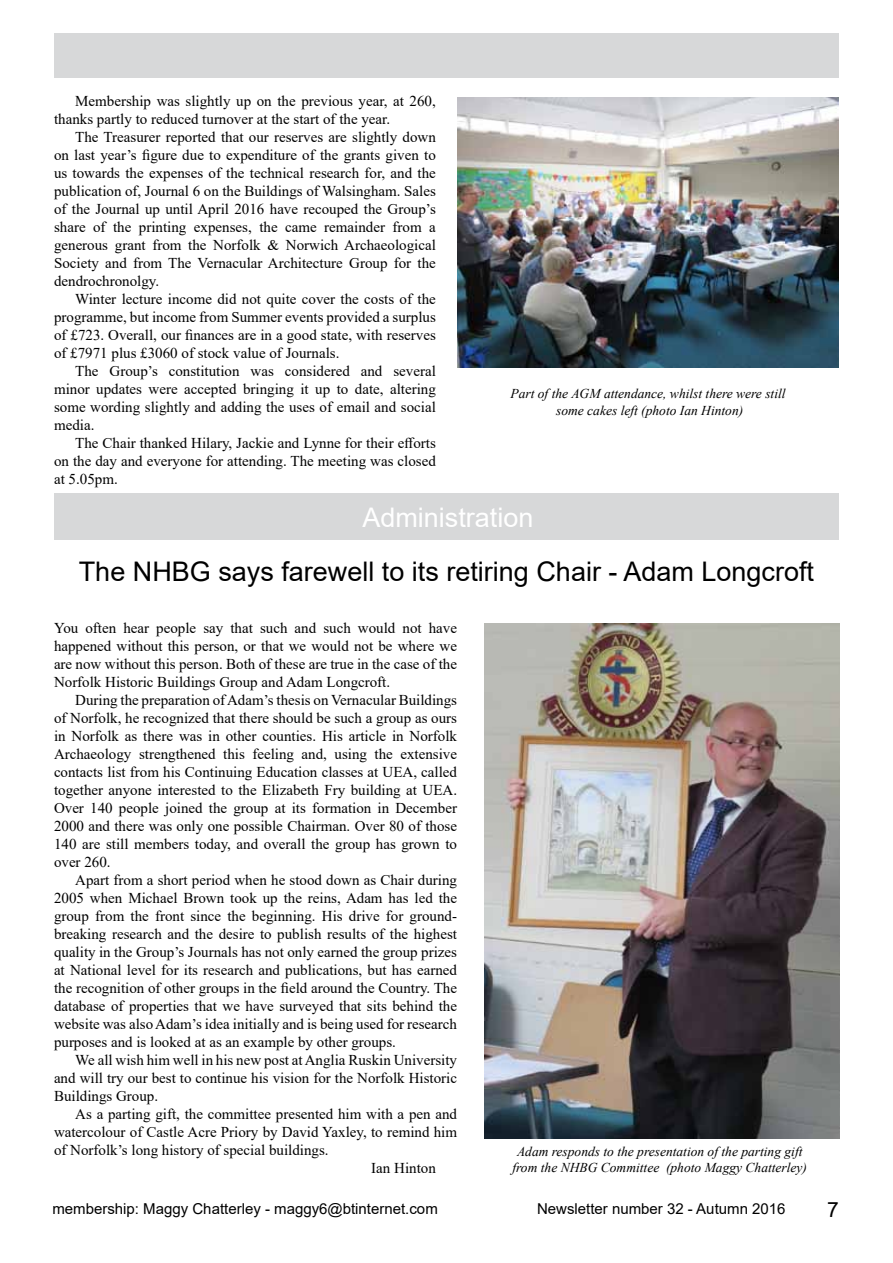
<style>
.page{position:relative;width:893px;height:1263px;background:#fff}
.page>*{position:absolute;margin:0;border:0;box-sizing:border-box;transform-origin:0 0}
.t1{font:27px "Arial";color:#000}
.t2{font:27px "Arial";color:#fff}
.t3{font:21px "Arial";color:#000}
.t4{font:15px/18px "Times New Roman";color:#000;text-align:justify}
.t5{font:15px "Arial";color:#000}
.t6{font:italic 13.5px/16.2px "Times New Roman";color:#000;text-align:center}
</style>
<div class="page">
<div style="left:54px;top:33px;width:785px;height:44px;background:#d7d8d9"></div>
<img style="left:485px;top:623px;width:354px;height:515px">
<div style="left:54px;top:493px;width:785px;height:47px;background:#d7d8d9"></div>
<img style="left:457px;top:98px;width:382px;height:269px">
<p class="t4" style="left:54px;top:92px;width:383px;text-indent:21px">Membership was slightly up on the previous year, at 260, thanks partly to reduced turnover at the start of the year.</p>
<p class="t4" style="left:54px;top:128px;width:383px;text-indent:21px">The Treasurer reported that our reserves are slightly down on last year’s figure due to expenditure of the grants given to us towards the expenses of the technical research for, and the publication of, Journal 6 on the Buildings of Walsingham. Sales of the Journal up until April 2016 have recouped the Group’s share of the printing expenses, the came remainder from a generous grant from the Norfolk &amp; Norwich Archaeological Society and from The Vernacular Architecture Group for the dendrochronolgy.</p>
<p class="t4" style="left:54px;top:290px;width:383px;text-indent:21px">Winter lecture income did not quite cover the costs of the programme, but income from Summer events provided a surplus of £723. Overall, our finances are in a good state, with reserves of £7971 plus £3060 of stock value of Journals.</p>
<p class="t4" style="left:54px;top:362px;width:383px;text-indent:21px">The Group’s constitution was considered and several minor updates were accepted bringing it up to date, altering some wording slightly and adding the uses of email and social media.</p>
<p class="t4" style="left:54px;top:434px;width:383px;text-indent:21px">The Chair thanked Hilary, Jackie and Lynne for their efforts on the day and everyone for attending. The meeting was closed at 5.05pm.</p>
<p class="t6" style="left:510px;top:385px;width:277px">Part of the AGM attendance, whilst there were still some cakes left (photo Ian Hinton)</p>
<h1 class="t2" style="left:362px;top:499px;width:173px">Administration</h1>
<h1 class="t1" style="left:79px;top:553px;width:737px">The NHBG says farewell to its retiring Chair - Adam Longcroft</h1>
<p class="t4" style="left:54px;top:618px;width:405px">You often hear people say that such and such would not have happened without this person, or that we would not be where we are now without this person. Both of these are true in the case of the Norfolk Historic Buildings Group and Adam Longcroft.</p>
<p class="t4" style="left:54px;top:690px;width:405px;text-indent:21px">During the preparation of Adam’s thesis on Vernacular Buildings of Norfolk, he recognized that there should be such a group as ours in Norfolk as there was in other counties. His article in Norfolk Archaeology strengthened this feeling and, using the extensive contacts list from his Continuing Education classes at UEA, called together anyone interested to the Elizabeth Fry building at UEA.<br>Over 140 people joined the group at its formation in December 2000 and there was only one possible Chairman. Over 80 of those 140 are still members today, and overall the group has grown to over 260.</p>
<p class="t4" style="left:54px;top:870px;width:405px;text-indent:21px">Apart from a short period when he stood down as Chair during 2005 when Michael Brown took up the reins, Adam has led the group from the front since the beginning. His drive for ground&shy;breaking research and the desire to publish results of the highest quality in the Group’s Journals has not only earned the group prizes at National level for its research and publications, but has earned the recognition of other groups in the field around the Country. The database of properties that we have surveyed that sits behind the website was also Adam’s idea initially and is being used for research purposes and is looked at as an example by other groups.</p>
<p class="t4" style="left:54px;top:1050px;width:405px;text-indent:21px">We all wish him well in his new post at Anglia Ruskin University and will try our best to continue his vision for the Norfolk Historic Buildings Group.</p>
<p class="t4" style="left:75px;top:1104px;width:383px">As a parting gift, the committee presented him with a pen and</p>
<p class="t4" style="left:54px;top:1122px;width:405px">watercolour of Castle Acre Priory by David Yaxley, to remind him</p>
<p class="t4" style="left:54px;top:1140px;width:276px">of Norfolk’s long history of special buildings.</p>
<p class="t4" style="left:371px;top:1158px;width:66px">Ian Hinton</p>
<p class="t6" style="left:512px;top:1143px;width:296px">Adam responds to the presentation of the parting gift from the NHBG Committee (photo Maggy Chatterley)</p>
<p class="t5" style="left:52px;top:1198px;width:387px">membership: Maggy Chatterley - maggy6@btinternet.com</p>
<p class="t5" style="left:537px;top:1198px;width:250px">Newsletter number 32 - Autumn 2016</p>
<h2 class="t3" style="left:827px;top:1195px;width:13px">7</h2>
</div>
